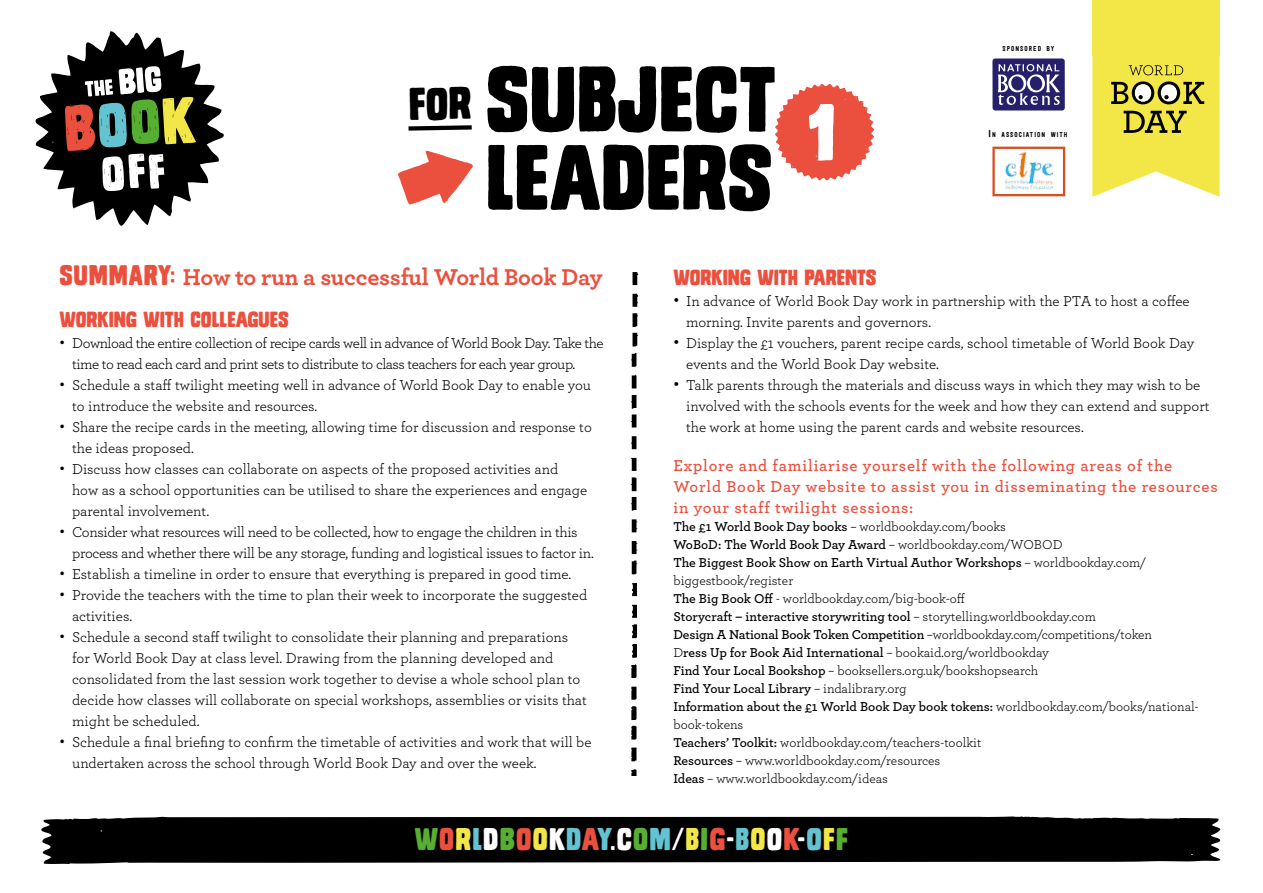
<style>
.page{position:relative;width:1263px;height:893px;background:#fff}
.page>*{position:absolute;margin:0;border:0;box-sizing:border-box;transform-origin:0 0}
.t1{font:88.35px/78.3px "Monstro Solid";color:#000}
.t2{font:76.35px "Monstro Solid";color:#fff}
.t3{font:30px "Monstro Solid";letter-spacing:.04em;color:#fff}
.t4{font:700 24px "Archer";letter-spacing:-.01em;color:#ea503d}
.t5{font:22.5px/42px "Archer";color:#000;text-align:justify}
.t6{font:21px "Monstro Solid";color:#ea503d}
.t7{font:21px/42px "Archer";color:#000}
.t8{font:600 16.5px/21px "Archer";letter-spacing:.05em;color:#ea503d}
.t9{font:15px/21px "Archer";color:#000}
.t10{font:13.5px/18px "Archer";color:#000}
.t11{font:7.05px "Festivo LC Basic";letter-spacing:.145em;color:#000}
.s1{font-size:10.05px}
.s2{font-family:"Monstro Solid";font-weight:400;font-size:27px}
.s3{font-weight:600}
.s4{color:#56af31}
.s5{color:#ea503d}
.s6{color:#f2e747}
.s7{color:#63c3d1}
</style>
<div class="page">
<img style="left:631px;top:272px;width:8px;height:303px">
<img style="left:631px;top:583px;width:5px;height:193px">
<svg style="left:41px;top:816px;width:1179px;height:48px;background:#111"></svg>
<svg style="left:35px;top:31px;width:189px;height:195px"></svg>
<svg style="left:1092px;top:36px;width:128px;height:161px;background:#dfd658"></svg>
<div style="left:1092px;top:0;width:127px;height:56px;background:#f2e747"></div>
<div style="left:992px;top:59px;width:73px;height:52px;background:#252069;border-radius:3px"></div>
<svg style="left:998px;top:64px;width:62px;height:41px"></svg>
<img style="left:1005px;top:152px;width:47px;height:37px">
<div style="left:992px;top:147px;width:73px;height:49px;border:2px solid #d94e1f"></div>
<svg style="left:775px;top:84px;width:99px;height:96px"></svg>
<svg style="left:398px;top:150px;width:75px;height:55px"></svg>
<svg style="left:408px;top:125px;width:64px;height:6px"></svg>
<h1 class="t1" style="left:486px;top:62px;width:292px">SUBJECT<br>LEADERS</h1>
<h2 class="t2" style="left:808px;top:91px;width:30px">1</h2>
<p class="t11" style="left:1002px;top:45px;width:54px">SPONSORED BY</p>
<p class="t11" style="left:988px;top:130px;width:81px"><span class="s1">I</span>N ASSOCI ATI ON WI TH</p>
<h3 class="t4" style="left:59px;top:258px;width:545px"><span class="s2">SUMMARY:</span> How to run a successful World Book Day</h3>
<h3 class="t6" style="left:59px;top:308px;width:231px">WORKING WITH COLLEAGUES</h3>
<p class="t9" style="left:72px;top:332px;width:533px">Download the entire collection of recipe cards well in advance of World Book Day. Take the time to read each card and print sets to distribute to class teachers for each year group.<br>Schedule a staff twilight meeting well in advance of World Book Day to enable you to introduce the website and resources.<br>Share the recipe cards in the meeting, allowing time for discussion and response to the ideas proposed.<br>Discuss how classes can collaborate on aspects of the proposed activities and<br>how as a school opportunities can be utilised to share the experiences and engage parental involvement.<br>Consider what resources will need to be collected, how to engage the children in this process and whether there will be any storage, funding and logistical issues to factor in.<br>Establish a timeline in order to ensure that everything is prepared in good time.<br>Provide the teachers with the time to plan their week to incorporate the suggested activities.<br>Schedule a second staff twilight to consolidate their planning and preparations<br>for World Book Day at class level. Drawing from the planning developed and consolidated from the last session work together to devise a whole school plan to decide how classes will collaborate on special workshops, assemblies or visits that might be scheduled.<br>Schedule a final briefing to confirm the timetable of activities and work that will be undertaken across the school through World Book Day and over the week.</p>
<h3 class="t7" style="left:60px;top:319px;width:7px;text-align:justify">• • • •</h3>
<h3 class="t7" style="left:60px;top:508px;width:7px">• •</h3>
<h3 class="t7" style="left:60px;top:571px;width:7px">• •</h3>
<h3 class="t7" style="left:60px;top:718px;width:7px">•</h3>
<h3 class="t6" style="left:673px;top:266px;width:205px">WORKING WITH PARENTS</h3>
<p class="t9" style="left:686px;top:290px;width:525px">In advance of World Book Day work in partnership with the PTA to host a coffee morning. Invite parents and governors.<br>Display the £1 vouchers, parent recipe cards, school timetable of World Book Day events and the World Book Day website.<br>Talk parents through the materials and discuss ways in which they may wish to be involved with the schools events for the week and how they can extend and support the work at home using the parent cards and website resources.</p>
<p class="t8" style="left:673px;top:454px;width:546px">Explore and familiarise yourself with the following areas of the<br>World Book Day website to assist you in disseminating the resources in your staff twilight sessions:</p>
<p class="t10" style="left:673px;top:517px;width:527px"><span class="s3">The £1 World Book Day books</span> – worldbookday.com/books<br><span class="s3">WoBoD: The World Book Day Award</span> – worldbookday.com/WOBOD<br><span class="s3">The Biggest Book Show on Earth Virtual Author Workshops</span> – worldbookday.com/ biggestbook/register<br><span class="s3">The Big Book Off</span> - worldbookday.com/big-book-off<br><span class="s3">Storycraft – interactive storywriting tool</span> – storytelling.worldbookday.com<br><span class="s3">Design A National Book Token Competition</span> –worldbookday.com/competitions/token<br>D<span class="s3">ress Up for Book Aid International</span> – bookaid.org/worldbookday<br><span class="s3">Find Your Local Bookshop</span> – booksellers.org.uk/bookshopsearch<br><span class="s3">Find Your Local Library</span> – indalibrary.org<br><span class="s3">Information about the £1 World Book Day book tokens:</span> worldbookday.com/books/national&shy;book-tokens<br><span class="s3">Teachers’ Toolkit:</span> worldbookday.com/teachers-toolkit<br><span class="s3">Resources</span> – www.worldbookday.com/resources<br><span class="s3">Ideas</span> – www.worldbookday.com/ideas</p>
<h3 class="t5" style="left:673px;top:276px;width:7px">• • •</h3>
<h3 class="t3" style="left:415px;top:823px;width:435px"><span class="s4">W</span><span class="s5">O</span><span class="s6">R</span><span class="s7">L</span>D<span class="s4">B</span><span class="s5">O</span><span class="s6">O</span>K<span class="s7">D</span><span class="s5">A</span><span class="s7">Y</span>.C<span class="s4">O</span><span class="s7">M</span>/<span class="s6">B</span><span class="s4">I</span><span class="s5">G</span>-<span class="s7">B</span><span class="s6">O</span>O<span class="s5">K</span>-<span class="s7">O</span><span class="s6">F</span><span class="s4">F</span></h3>
</div>
